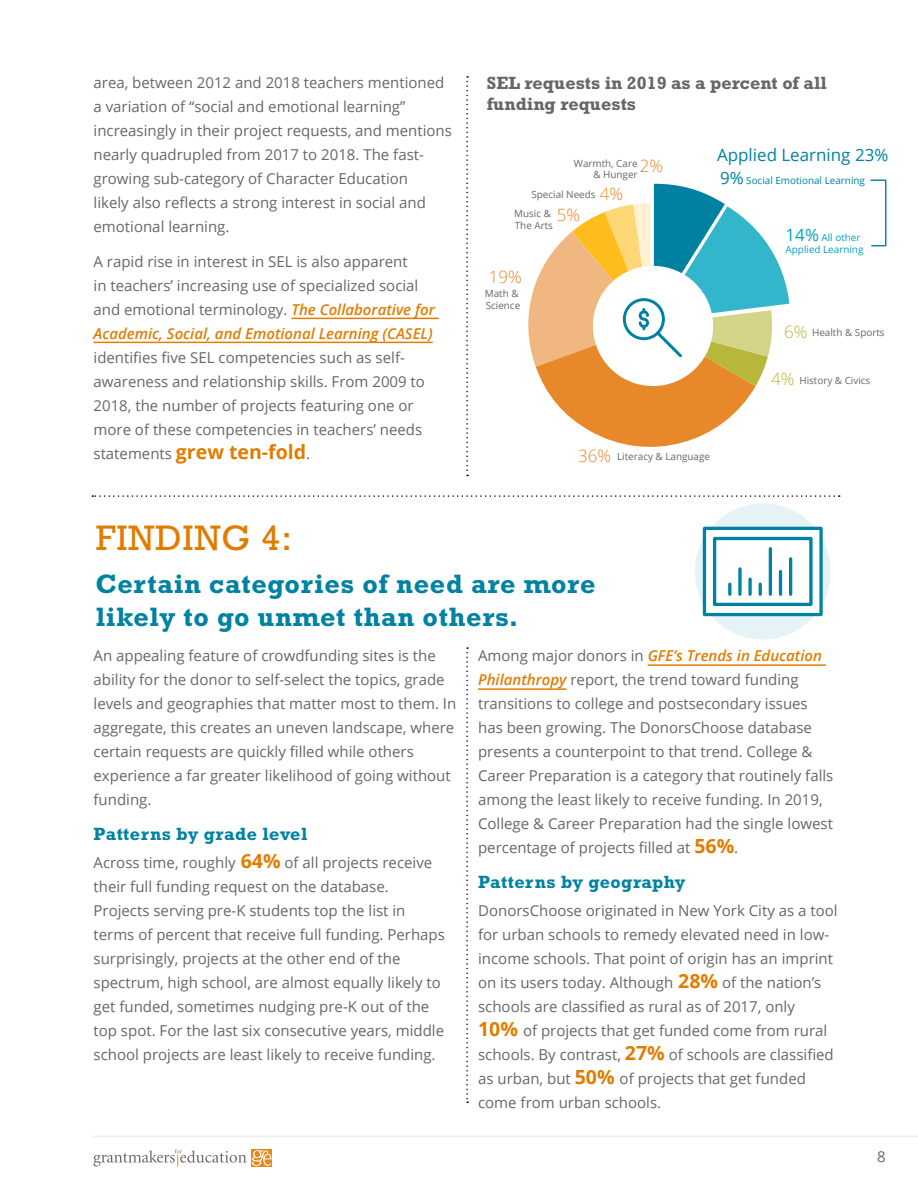
<style>
.page{position:relative;width:918px;height:1188px;background:#fff}
.page>*{position:absolute;margin:0;border:0;box-sizing:border-box;transform-origin:0 0}
.t1{font:36px "Rockwell Std";letter-spacing:.025em;color:#e27c00}
.t2{font:700 27px/32.4px "Rockwell Std";letter-spacing:.025em;color:#0082a3}
.t3{font:700 19.5px "Open Sans";color:#e27c00}
.t4{font:700 18px/21.6px "Rockwell Std";color:#666}
.t5{font:700 18px "Rockwell Std";letter-spacing:.025em;color:#0082a3}
.t6{font:16.95px "Open Sans";color:#0081a2}
.t7{font:300 16.95px "Open Sans";color:#e7892b}
.t8{font:300 16.95px "Open Sans";color:#b7b73b}
.t9{font:15px/24px "Open Sans";color:#666}
.t10{font:9.9px/11.9px "Open Sans";color:#666767}
.t11{font:9.9px/11.9px "Open Sans";color:#00a4bf}
.t12{font:9.9px "Open Sans";color:#0081a2}
.s1{font-weight:600;font-style:italic;color:#e27c00}
.s2{font-weight:400;font-size:15px;color:#666}
.s3{font-size:16.95px}
.s4{font-weight:700;font-size:19.5px;color:#e27c00}
</style>
<div class="page">
<svg style="left:94px;top:1149px;width:152px;height:18px"></svg>
<div style="left:251px;top:1149px;width:21px;height:17px;background:#e7881b"></div>
<svg style="left:252px;top:1150px;width:19px;height:16px"></svg>
<hr style="left:94px;top:1136px;width:824px;height:1px;background:#f0ede8">
<svg style="left:466px;top:76px;width:2px;height:400px"></svg>
<svg style="left:466px;top:647px;width:2px;height:456px"></svg>
<svg style="left:528px;top:184px;width:261px;height:263px"></svg>
<svg style="left:870px;top:179px;width:17px;height:68px"></svg>
<svg style="left:92px;top:495px;width:748px;height:2px"></svg>
<hr style="left:648px;top:664px;width:178px;height:2px;background:#e27c00">
<hr style="left:478px;top:688px;width:89px;height:2px;background:#e27c00">
<hr style="left:291px;top:318px;width:148px;height:1px;background:#e27c00">
<hr style="left:94px;top:342px;width:339px;height:1px;background:#e27c00">
<div style="left:695px;top:503px;width:136px;height:136px;background:#e6f3f6;border-radius:50%"></div>
<svg style="left:701px;top:525px;width:123px;height:92px;background:#badde6"></svg>
<p class="t9" style="left:94px;top:70px;width:360px">area, between 2012 and 2018 teachers mentioned a variation of “social and emotional learning” increasingly in their project requests, and mentions nearly quadrupled from 2017 to 2018. The fast&shy;growing sub-category of Character Education<br>likely also reflects a strong interest in social and emotional learning.</p>
<p class="t9" style="left:94px;top:249px;width:343px">A rapid rise in interest in SEL is also apparent<br>in teachers’ increasing use of specialized social and emotional terminology. <span class="s1">The Collaborative for Academic, Social, and Emotional Learning (CASEL)</span></p>
<p class="t9" style="left:94px;top:345px;width:333px">identifies five SEL competencies such as self&shy;awareness and relationship skills. From 2009 to 2018, the number of projects featuring one or more of these competencies in teachers’ needs</p>
<h3 class="t3" style="left:94px;top:438px;width:218px"><span class="s2">statements</span> grew ten-fold<span class="s2">.</span></h3>
<p class="t4" style="left:487px;top:72px;width:341px">SEL requests in 2019 as a percent of all funding requests</p>
<p class="t10" style="left:574px;top:157px;width:65px;text-align:right">Warmth, Care &amp; Hunger</p>
<p class="t7" style="left:640px;top:153px;width:25px">2%</p>
<p class="t7" style="left:600px;top:182px;width:25px">4%</p>
<p class="t10" style="left:531px;top:188px;width:66px">Special Needs</p>
<p class="t7" style="left:557px;top:203px;width:25px">5%</p>
<p class="t10" style="left:514px;top:207px;width:40px">Music &amp;<br>The Arts</p>
<p class="t7" style="left:489px;top:265px;width:35px">19%</p>
<p class="t10" style="left:485px;top:287px;width:37px">Math &amp;<br>Science</p>
<p class="t6" style="left:717px;top:143px;width:173px">Applied Learning 23%</p>
<p class="t12" style="left:720px;top:174px;width:146px"><span class="s3">9%</span> Social Emotional Learning</p>
<p class="t11" style="left:786px;top:231px;width:79px"><span class="s3">14%</span> All other<br>Applied Learning</p>
<p class="t8" style="left:784px;top:319px;width:25px">6%</p>
<p class="t8" style="left:771px;top:367px;width:25px">4%</p>
<p class="t10" style="left:812px;top:326px;width:74px">Health &amp; Sports</p>
<p class="t10" style="left:799px;top:374px;width:73px">History &amp; Civics</p>
<p class="t7" style="left:578px;top:443px;width:35px">36%</p>
<p class="t10" style="left:617px;top:451px;width:94px">Literacy &amp; Language</p>
<h1 class="t1" style="left:96px;top:517px;width:198px">FINDING 4:</h1>
<h2 class="t2" style="left:96px;top:568px;width:501px">Certain categories of need are more likely to go unmet than others.</h2>
<p class="t9" style="left:94px;top:644px;width:364px">An appealing feature of crowdfunding sites is the ability for the donor to self-select the topics, grade levels and geographies that matter most to them. In aggregate, this creates an uneven landscape, where certain requests are quickly filled while others experience a far greater likelihood of going without funding.</p>
<p class="t5" style="left:94px;top:823px;width:215px">Patterns by grade level</p>
<p class="t9" style="left:94px;top:850px;width:353px">Across time, roughly <span class="s4">64%</span> of all projects receive their full funding request on the database.<br>Projects serving pre-K students top the list in terms of percent that receive full funding. Perhaps surprisingly, projects at the other end of the spectrum, high school, are almost equally likely to get funded, sometimes nudging pre-K out of the top spot. For the last six consecutive years, middle school projects are least likely to receive funding.</p>
<p class="t9" style="left:478px;top:644px;width:357px">Among major donors in <span class="s1">GFE’s Trends in Education Philanthropy</span> report, the trend toward funding transitions to college and postsecondary issues has been growing. The DonorsChoose database presents a counterpoint to that trend. College &amp; Career Preparation is a category that routinely falls among the least likely to receive funding. In 2019, College &amp; Career Preparation had the single lowest percentage of projects filled at <span class="s4">56%</span>.</p>
<p class="t5" style="left:478px;top:871px;width:209px">Patterns by geography</p>
<p class="t9" style="left:478px;top:898px;width:361px">DonorsChoose originated in New York City as a tool for urban schools to remedy elevated need in low&shy;income schools. That point of origin has an imprint on its users today. Although <span class="s4">28%</span> of the nation’s schools are classified as rural as of 2017, only <span class="s4">10%</span> of projects that get funded come from rural schools. By contrast, <span class="s4">27%</span> of schools are classified as urban, but <span class="s4">50%</span> of projects that get funded come from urban schools.</p>
<p class="t9" style="left:877px;top:1145px;width:10px">8</p>
</div>
